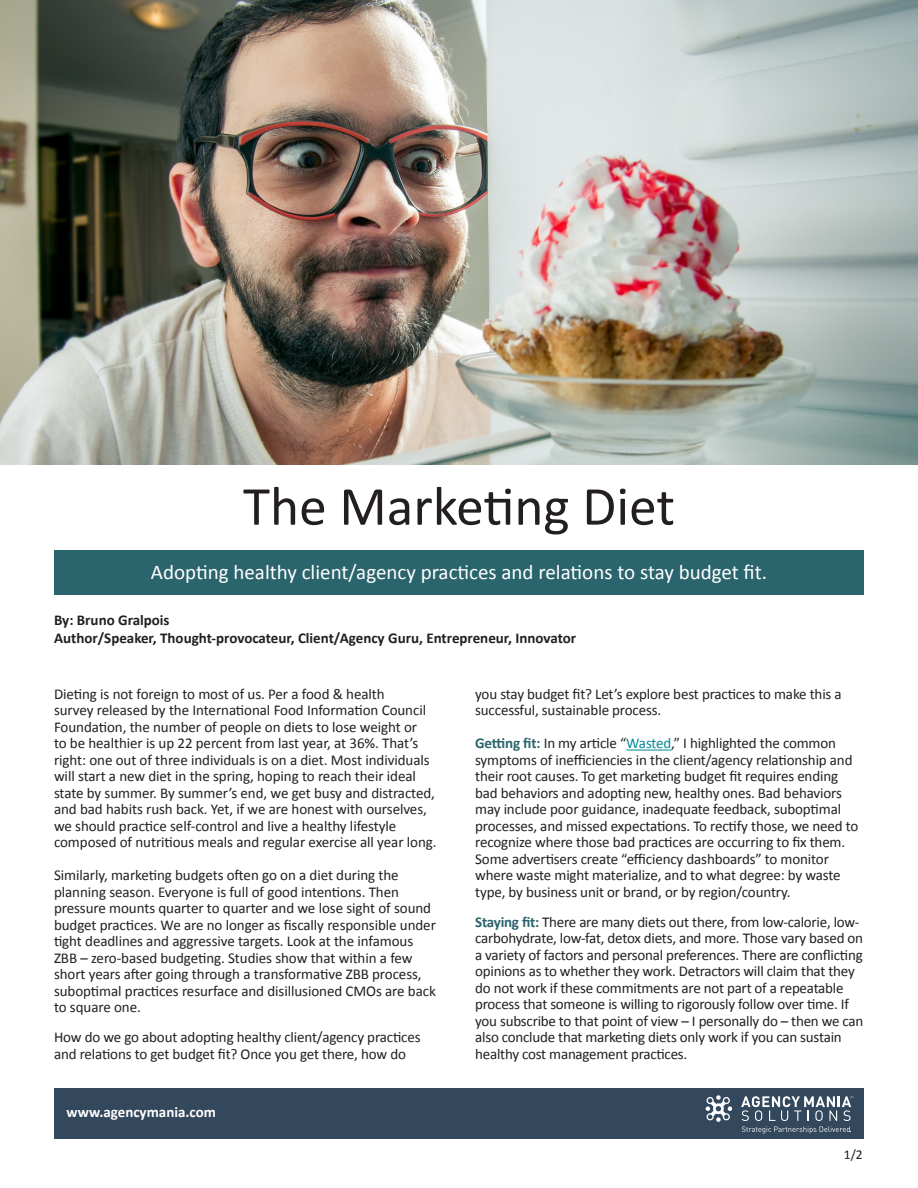
<style>
.page{position:relative;width:918px;height:1188px;background:#fff}
.page>*{position:absolute;margin:0;border:0;box-sizing:border-box;transform-origin:0 0}
.t1{font:55.5px "Calibri";color:#231f20}
.t2{font:21px "Calibri";color:#fff}
.t3{font:15px/16.5px "Calibri";letter-spacing:-.01em;color:#231f20}
.t4{font:700 15px "Calibri";color:#231f20}
.t5{font:700 15px "Calibri";color:#fff}
.t6{font:13.5px "Calibri";color:#231f20}
.s1{font-weight:700;color:#2a646d}
.s2{color:#008996}
</style>
<div class="page">
<div style="left:54px;top:550px;width:810px;height:45px;background:#2a646d"></div>
<div style="left:54px;top:1088px;width:810px;height:50px;background:#33485c"></div>
<svg style="left:706px;top:1095px;width:26px;height:27px"></svg>
<svg style="left:741px;top:1096px;width:112px;height:37px"></svg>
<hr style="left:626px;top:750px;width:45px;height:1px;background:#008996">
<img style="left:0;top:0;width:918px;height:464px">
<p class="t1" style="left:243px;top:471px;width:434px">The Marketing Diet</p>
<p class="t2" style="left:151px;top:559px;width:618px">Adopting healthy client/agency practices and relations to stay budget fit.</p>
<p class="t4" style="left:54px;top:611px;width:117px">By: Bruno Gralpois</p>
<p class="t4" style="left:54px;top:629px;width:524px">Author/Speaker, Thought-provocateur, Client/Agency Guru, Entrepreneur, Innovator</p>
<p class="t3" style="left:54px;top:686px;width:384px">Dieting is not foreign to most of us. Per a food &amp; health<br>survey released by the International Food Information Council Foundation, the number of people on diets to lose weight or<br>to be healthier is up 22 percent from last year, at 36%. That’s right: one out of three individuals is on a diet. Most individuals will start a new diet in the spring, hoping to reach their ideal state by summer. By summer’s end, we get busy and distracted, and bad habits rush back. Yet, if we are honest with ourselves, we should practice self-control and live a healthy lifestyle composed of nutritious meals and regular exercise all year long.</p>
<p class="t3" style="left:54px;top:867px;width:383px">Similarly, marketing budgets often go on a diet during the planning season. Everyone is full of good intentions. Then pressure mounts quarter to quarter and we lose sight of sound budget practices. We are no longer as fiscally responsible under tight deadlines and aggressive targets. Look at the infamous ZBB – zero-based budgeting. Studies show that within a few short years after going through a transformative ZBB process, suboptimal practices resurface and disillusioned CMOs are back to square one.</p>
<p class="t3" style="left:54px;top:1029px;width:368px">How do we go about adopting healthy client/agency practices and relations to get budget fit? Once you get there, how do</p>
<p class="t5" style="left:67px;top:1103px;width:151px">www.agencymania.com</p>
<p class="t3" style="left:475px;top:686px;width:368px">you stay budget fit? Let’s explore best practices to make this a successful, sustainable process.</p>
<p class="t3" style="left:475px;top:735px;width:385px"><span class="s1">Getting fit:</span> In my article “<span class="s2">Wasted</span>,” I highlighted the common symptoms of inefficiencies in the client/agency relationship and their root causes. To get marketing budget fit requires ending bad behaviors and adopting new, healthy ones. Bad behaviors may include poor guidance, inadequate feedback, suboptimal processes, and missed expectations. To rectify those, we need to recognize where those bad practices are occurring to fix them.<br>Some advertisers create “efficiency dashboards” to monitor where waste might materialize, and to what degree: by waste type, by business unit or brand, or by region/country.</p>
<p class="t3" style="left:475px;top:914px;width:390px"><span class="s1">Staying fit:</span> There are many diets out there, from low-calorie, low&shy;carbohydrate, low-fat, detox diets, and more. Those vary based on a variety of factors and personal preferences. There are conflicting opinions as to whether they work. Detractors will claim that they do not work if these commitments are not part of a repeatable process that someone is willing to rigorously follow over time. If you subscribe to that point of view – I personally do – then we can also conclude that marketing diets only work if you can sustain healthy cost management practices.</p>
<p class="t6" style="left:844px;top:1146px;width:20px">1/2</p>
</div>
